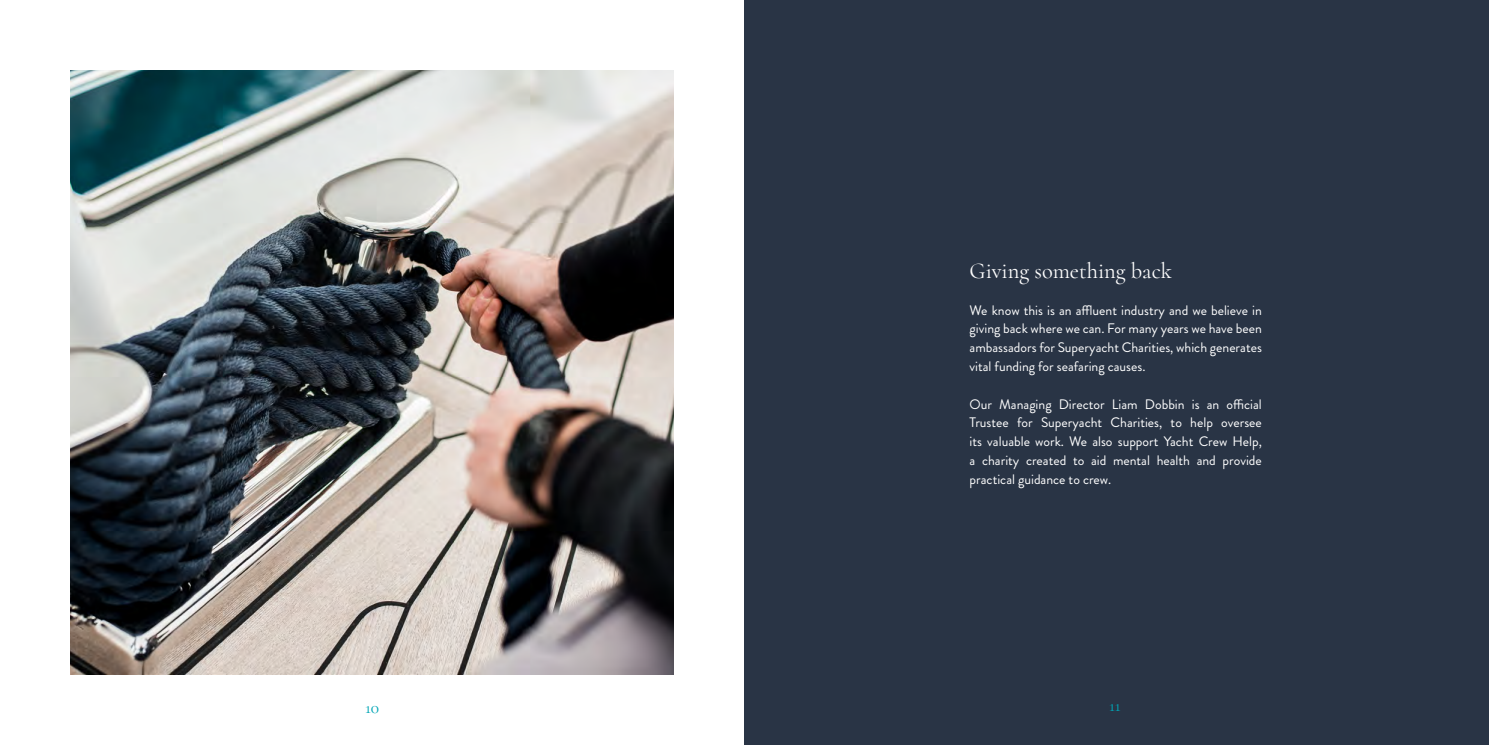
<style>
.page{position:relative;width:1489px;height:745px;background:#fff}
.page>*{position:absolute;margin:0;border:0;box-sizing:border-box;transform-origin:0 0}
.t1{font:22.5px "Cormorant";color:#fff}
.t2{font:17.5px "Cormorant";color:#00a5b5}
.t3{font:13.75px/18.8px "Brandon Grotesque";color:#fff;text-align:justify}
</style>
<div class="page">
<div style="left:744px;top:0;width:744px;height:744px;background:#293445"></div>
<img style="left:71px;top:71px;width:602px;height:602px">
<h1 class="t1" style="left:969px;top:257px;width:204px">Giving something back</h1>
<p class="t3" style="left:969px;top:300px;width:294px">We know this is an affluent industry and we believe in giving back where we can. For many years we have been ambassadors for Superyacht Charities, which generates vital funding for seafaring causes.</p>
<p class="t3" style="left:969px;top:394px;width:294px">Our Managing Director Liam Dobbin is an official Trustee for Superyacht Charities, to help oversee its valuable work. We also support Yacht Crew Help, a charity created to aid mental health and provide practical guidance to crew.</p>
<p class="t2" style="left:1109px;top:694px;width:13px">11</p>
<p class="t2" style="left:365px;top:696px;width:16px">10</p>
<p class="t2" style="left:1110px;top:696px;width:13px">11</p>
</div>
